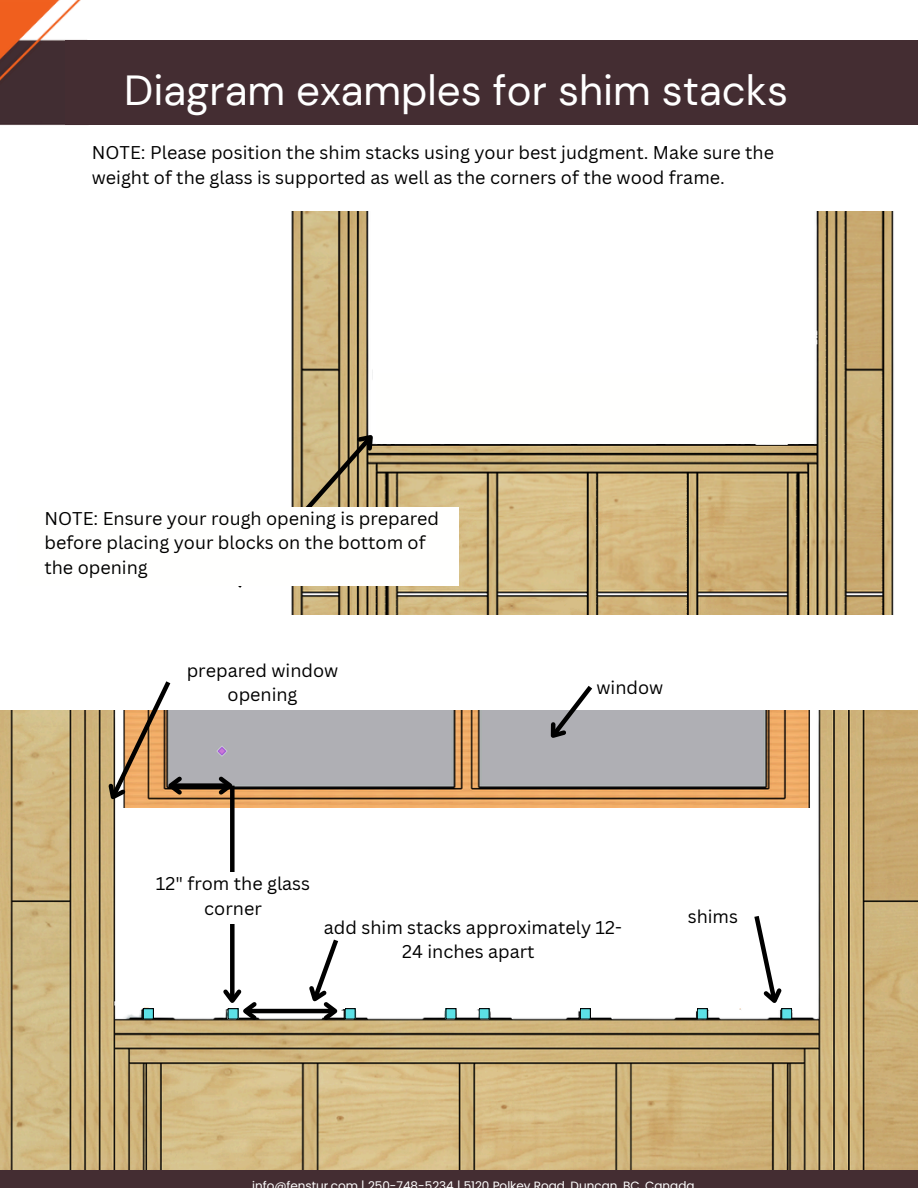
<style>
.page{position:relative;width:918px;height:1188px;background:#fff}
.page>*{position:absolute;margin:0;border:0;box-sizing:border-box;transform-origin:0 0}
.t1{font:42px "DM Sans";color:#fff}
.t2{font:18px/24.8px "Canva Sans";color:#000;text-align:center}
.t3{font:12px "Poppins";color:#fff}
</style>
<div class="page">
<img style="left:0;top:0;width:894px;height:212px">
<div style="left:65px;top:40px;width:853px;height:85px;background:#442d32"></div>
<div style="left:0;top:1166px;width:918px;height:22px;background:#442d32"></div>
<img style="left:0;top:710px;width:918px;height:459px">
<div style="left:345px;top:1009px;width:10px;height:10px;background:#5ce1e6"></div>
<div style="left:446px;top:1009px;width:10px;height:10px;background:#5ce1e6"></div>
<div style="left:479px;top:1009px;width:10px;height:10px;background:#5ce1e6"></div>
<div style="left:580px;top:1009px;width:10px;height:10px;background:#5ce1e6"></div>
<div style="left:580px;top:1009px;width:10px;height:10px;border:1px solid #000"></div>
<div style="left:697px;top:1009px;width:10px;height:10px;background:#5ce1e6"></div>
<div style="left:697px;top:1009px;width:10px;height:10px;border:1px solid #000"></div>
<div style="left:782px;top:1009px;width:10px;height:10px;background:#5ce1e6"></div>
<div style="left:782px;top:1009px;width:10px;height:10px;border:1px solid #000"></div>
<div style="left:143px;top:1009px;width:10px;height:10px;background:#5ce1e6"></div>
<div style="left:143px;top:1009px;width:10px;height:10px;border:1px solid #000"></div>
<svg style="left:751px;top:911px;width:38px;height:100px"></svg>
<img style="left:186px;top:710px;width:624px;height:98px">
<svg style="left:538px;top:685px;width:59px;height:65px"></svg>
<div style="left:230px;top:786px;width:5px;height:215px;background:#000"></div>
<div style="left:203px;top:873px;width:58px;height:51px;background:#fff"></div>
<div style="left:171px;top:783px;width:59px;height:5px;background:#000"></div>
<svg style="left:98px;top:681px;width:88px;height:128px"></svg>
<svg style="left:215px;top:773px;width:23px;height:26px"></svg>
<hr style="left:245px;top:1009px;width:90px;height:4px;background:#000">
<svg style="left:219px;top:985px;width:42px;height:39px"></svg>
<svg style="left:300px;top:935px;width:43px;height:89px"></svg>
<img style="left:291px;top:212px;width:603px;height:403px">
<svg style="left:238px;top:423px;width:147px;height:170px"></svg>
<div style="left:18px;top:507px;width:441px;height:79px;background:#fffffe"></div>
<div style="left:376px;top:373px;width:437px;height:71px;background:#fffffe"></div>
<h2 class="t1" style="left:124px;top:64px;width:665px">Diagram examples for shim stacks</h2>
<h2 class="t2" style="left:92px;top:139px;width:684px;text-align:left">NOTE: Please position the shim stacks using your best judgment. Make sure the weight of the glass is supported as well as the corners of the wood frame.</h2>
<h2 class="t2" style="left:44px;top:505px;width:396px;text-align:left">NOTE: Ensure your rough opening is prepared before placing your blocks on the bottom of the opening</h2>
<p class="t2" style="left:187px;top:657px;width:153px">prepared window opening</p>
<h2 class="t2" style="left:596px;top:675px;width:68px">window</h2>
<p class="t2" style="left:156px;top:871px;width:156px">12" from the glass corner</p>
<p class="t2" style="left:324px;top:914px;width:299px">add shim stacks approximately 12-<br>24 inches apart</p>
<h1 class="t2" style="left:688px;top:904px;width:52px">shims</h1>
<p class="t3" style="left:252px;top:1177px;width:444px">info@fenstur com | 250-748-5234 | 5120 Polke Road Duncan BC Canada</p>
</div>
